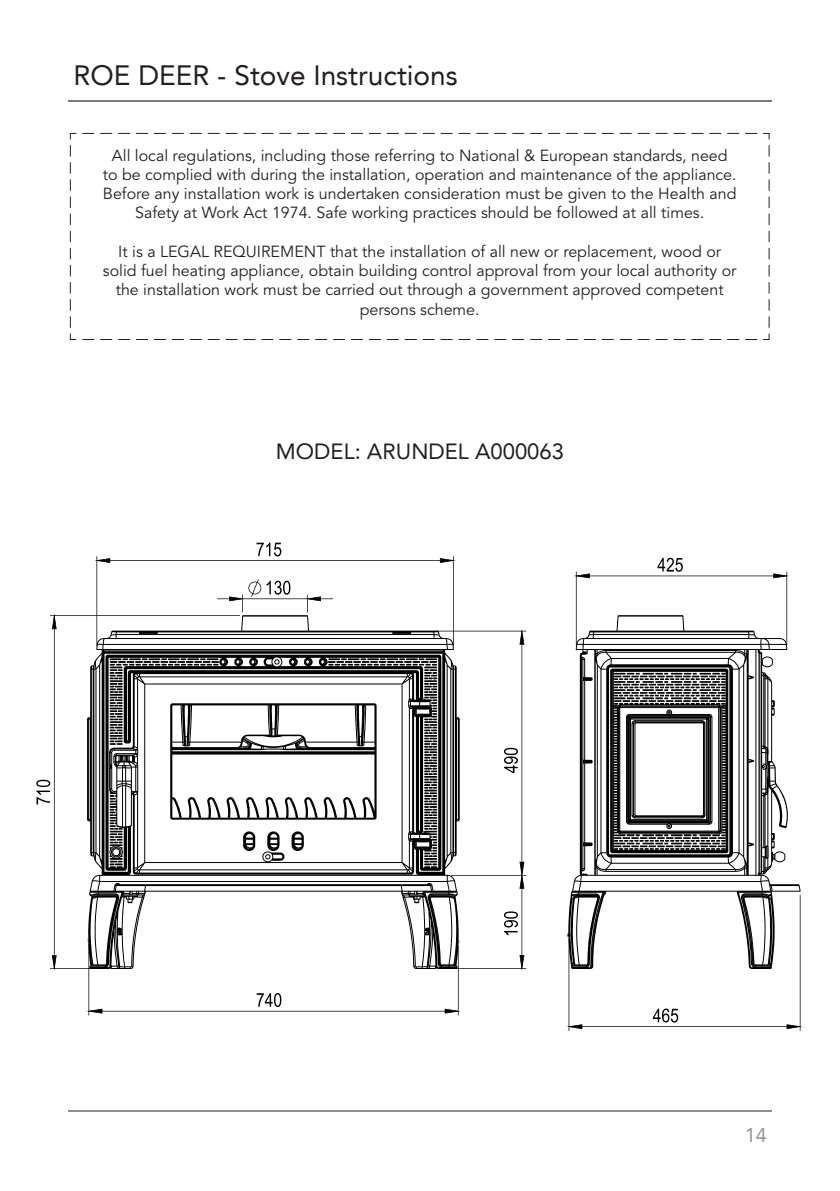
<style>
.page{position:relative;width:840px;height:1191px;background:#fff}
.page>*{position:absolute;margin:0;border:0;box-sizing:border-box;transform-origin:0 0}
.t1{font:28px "Avenir LT";color:#231f20}
.t2{font:22px "Avenir LT";color:#231f20}
.t3{font:20px "Avenir LT";color:#939598}
.t4{font:16px/19.2px "Avenir";color:#231f20;text-align:center}
</style>
<div class="page">
<hr style="left:68px;top:100px;width:703px;height:1px;background:#231f20">
<svg style="left:70px;top:133px;width:699px;height:207px"></svg>
<hr style="left:68px;top:1110px;width:703px;height:1px;background:#231f20">
<svg style="left:36px;top:779px;width:14px;height:25px"></svg>
<svg style="left:86px;top:968px;width:374px;height:47px"></svg>
<svg style="left:567px;top:895px;width:235px;height:136px"></svg>
<svg style="left:95px;top:542px;width:693px;height:70px"></svg>
<svg style="left:52px;top:615px;width:471px;height:353px"></svg>
<svg style="left:87px;top:615px;width:372px;height:354px"></svg>
<svg style="left:568px;top:615px;width:232px;height:354px"></svg>
<h1 class="t1" style="left:73px;top:59px;width:385px">ROE DEER - Stove Instructions</h1>
<p class="t4" style="left:103px;top:146px;width:635px">All local regulations, including those referring to National &amp; European standards, need to be complied with during the installation, operation and maintenance of the appliance.<br>Before any installation work is undertaken consideration must be given to the Health and Safety at Work Act 1974. Safe working practices should be followed at all times.</p>
<p class="t4" style="left:103px;top:242px;width:634px">It is a LEGAL REQUIREMENT that the installation of all new or replacement, wood or solid fuel heating appliance, obtain building control approval from your local authority or the installation work must be carried out through a government approved competent persons scheme.</p>
<h2 class="t2" style="left:276px;top:439px;width:289px">MODEL: ARUNDEL A000063</h2>
<p class="t3" style="left:744px;top:1123px;width:24px">14</p>
</div>
